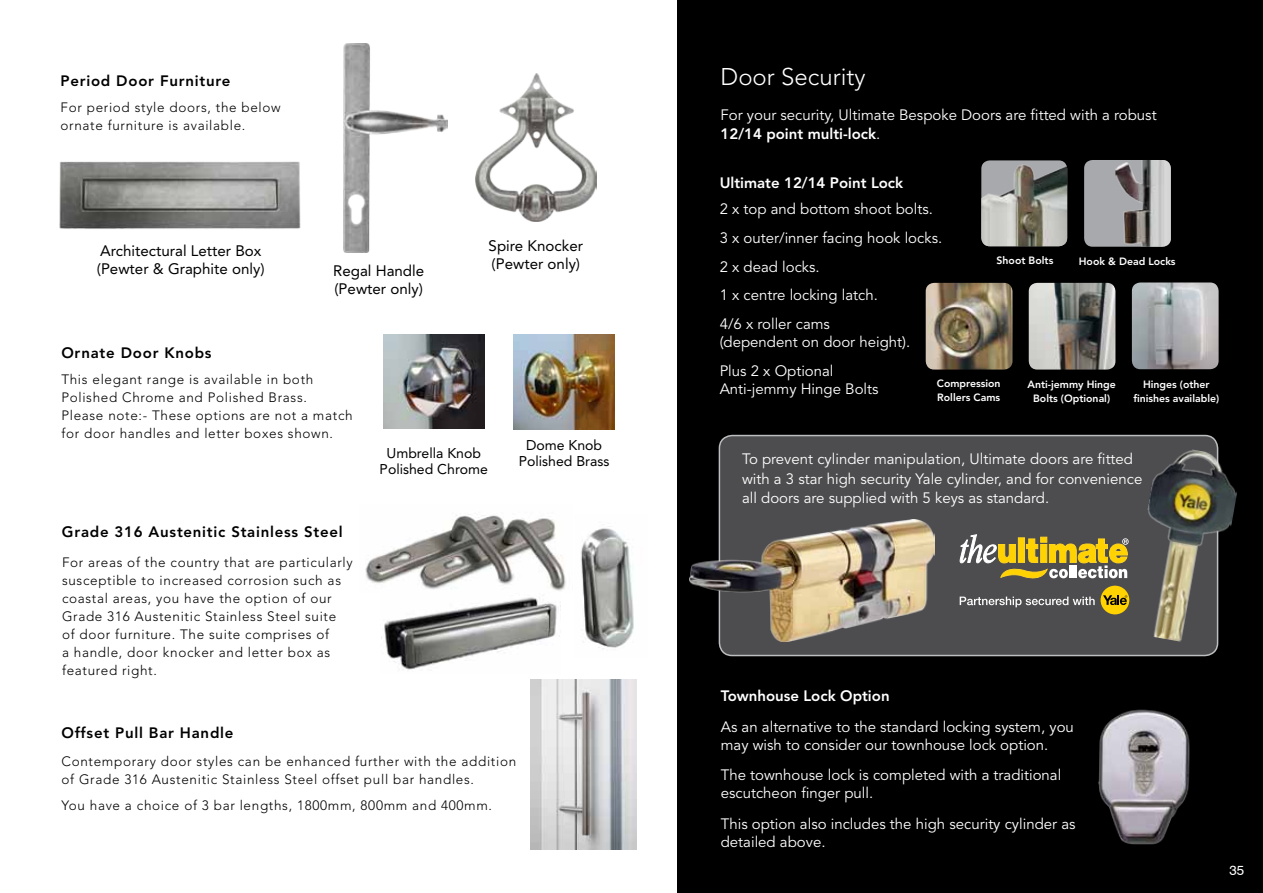
<style>
.page{position:relative;width:1263px;height:893px;background:#fff}
.page>*{position:absolute;margin:0;border:0;box-sizing:border-box;transform-origin:0 0}
.t1{font:300 24px "Avenir LT Std";color:#fff}
.t2{font:15.15px/18px "Avenir LT Std";color:#000}
.t3{font:15px/28.7px "Avenir LT Std";color:#fff}
.t4{font:800 15px "Avenir LT Std";letter-spacing:.05em;color:#000}
.t5{font:800 15px "Avenir LT Std";color:#fff}
.t6{font:14.1px/15.8px "Avenir LT Std";color:#000;text-align:center}
.t7{font:300 13.5px/18px "Avenir LT Std";letter-spacing:.05em;color:#000}
.t8{font:13.5px "Swiss 721 BT";color:#fff}
.t9{font:800 10.5px/13.5px "Avenir LT Std";color:#fff;text-align:center}
.s1{font-weight:800}
</style>
<div class="page">
<div style="left:677px;top:0;width:586px;height:893px;background:#000"></div>
<div style="left:719px;top:436px;width:498px;height:219px;background:#4d4d4f;border-radius:13px"></div>
<div style="left:719px;top:435px;width:499px;height:221px;border:2px solid #bcbec0;border-radius:13px"></div>
<img style="left:1132px;top:282px;width:86px;height:87px">
<img style="left:926px;top:283px;width:86px;height:87px">
<img style="left:1029px;top:283px;width:86px;height:87px">
<img style="left:981px;top:160px;width:86px;height:86px">
<div style="left:1084px;top:160px;width:87px;height:87px;background:#a7a9ac;border-radius:9px"></div>
<img style="left:1115px;top:160px;width:56px;height:87px">
<img style="left:1098px;top:709px;width:92px;height:136px">
<div style="left:1100px;top:586px;width:29px;height:28px;background:#ffd200;border-radius:50%"></div>
<svg style="left:1103px;top:595px;width:23px;height:10px"></svg>
<svg style="left:960px;top:535px;width:166px;height:44px"></svg>
<svg style="left:960px;top:597px;width:135px;height:10px"></svg>
<img style="left:690px;top:520px;width:245px;height:121px">
<img style="left:1126px;top:444px;width:111px;height:203px">
<img style="left:383px;top:335px;width:101px;height:94px">
<img style="left:513px;top:335px;width:101px;height:94px">
<img style="left:531px;top:680px;width:106px;height:169px">
<img style="left:581px;top:528px;width:53px;height:121px">
<img style="left:381px;top:597px;width:179px;height:73px">
<img style="left:365px;top:515px;width:201px;height:76px">
<img style="left:59px;top:161px;width:242px;height:68px">
<img style="left:343px;top:44px;width:104px;height:208px">
<img style="left:475px;top:74px;width:121px;height:148px">
<p class="t4" style="left:61px;top:72px;width:171px">Period Door Furniture</p>
<p class="t7" style="left:61px;top:99px;width:222px">For period style doors, the below ornate furniture is available.</p>
<p class="t2" style="left:97px;top:242px;width:169px">Architectural Letter Box (Pewter &amp; Graphite only)</p>
<p class="t2" style="left:489px;top:237px;width:96px">Spire Knocker (Pewter only)</p>
<p class="t2" style="left:333px;top:262px;width:93px">Regal Handle (Pewter only)</p>
<p class="t4" style="left:61px;top:344px;width:152px">Ornate Door Knobs</p>
<p class="t7" style="left:61px;top:371px;width:293px">This elegant range is available in both Polished Chrome and Polished Brass.<br>Please note:- These options are not a match for door handles and letter boxes shown.</p>
<p class="t4" style="left:62px;top:523px;width:282px">Grade 316 Austenitic Stainless Steel</p>
<p class="t7" style="left:62px;top:553px;width:292px">For areas of the country that are particularly susceptible to increased corrosion such as coastal areas, you have the option of our Grade 316 Austenitic Stainless Steel suite<br>of door furniture. The suite comprises of<br>a handle, door knocker and letter box as featured right.</p>
<p class="t4" style="left:62px;top:724px;width:173px">Offset Pull Bar Handle</p>
<p class="t6" style="left:380px;top:446px;width:110px">Umbrella Knob<br>Polished Chrome</p>
<p class="t6" style="left:519px;top:437px;width:92px">Dome Knob<br>Polished Brass</p>
<p class="t7" style="left:62px;top:752px;width:456px">Contemporary door styles can be enhanced further with the addition of Grade 316 Austenitic Stainless Steel offset pull bar handles.</p>
<p class="t7" style="left:62px;top:796px;width:432px">You have a choice of 3 bar lengths, 1800mm, 800mm and 400mm.</p>
<h1 class="t1" style="left:720px;top:63px;width:146px">Door Security</h1>
<p class="t3" style="left:720px;top:105px;width:438px;line-height:19.5px">For your security, Ultimate Bespoke Doors are fitted with a robust<br><span class="s1">12/14 point multi-lock</span>.</p>
<p class="t5" style="left:720px;top:174px;width:185px">Ultimate 12/14 Point Lock</p>
<p class="t3" style="left:720px;top:195px;width:224px">2 x top and bottom shoot bolts.<br>3 x outer/inner facing hook locks.<br>2 x dead locks.<br>1 x centre locking latch.<br>4/6 x roller cams</p>
<p class="t3" style="left:720px;top:328px;width:192px">(dependent on door height).<br>Plus 2 x Optional</p>
<p class="t3" style="left:720px;top:374px;width:160px">Anti-jemmy Hinge Bolts</p>
<p class="t9" style="left:996px;top:254px;width:58px">Shoot Bolts</p>
<p class="t9" style="left:1079px;top:254px;width:98px">Hook &amp; Dead Locks</p>
<p class="t9" style="left:937px;top:377px;width:65px;text-align:left">Compression<br>Rollers Cams</p>
<p class="t9" style="left:1027px;top:378px;width:90px">Anti-jemmy Hinge<br>Bolts (Optional)</p>
<p class="t9" style="left:1133px;top:378px;width:87px">Hinges (other finishes available)</p>
<p class="t3" style="left:742px;top:450px;width:402px;line-height:19.5px">To prevent cylinder manipulation, Ultimate doors are fitted with a 3 star high security Yale cylinder, and for convenience all doors are supplied with 5 keys as standard.</p>
<p class="t5" style="left:721px;top:687px;width:170px">Townhouse Lock Option</p>
<p class="t3" style="left:721px;top:718px;width:355px;line-height:18px">As an alternative to the standard locking system, you may wish to consider our townhouse lock option.</p>
<p class="t3" style="left:721px;top:767px;width:342px;line-height:18px">The townhouse lock is completed with a traditional escutcheon finger pull.</p>
<p class="t3" style="left:721px;top:815px;width:356px;line-height:18px">This option also includes the high security cylinder as detailed above.</p>
<p class="t8" style="left:1229px;top:862px;width:16px">35</p>
</div>
